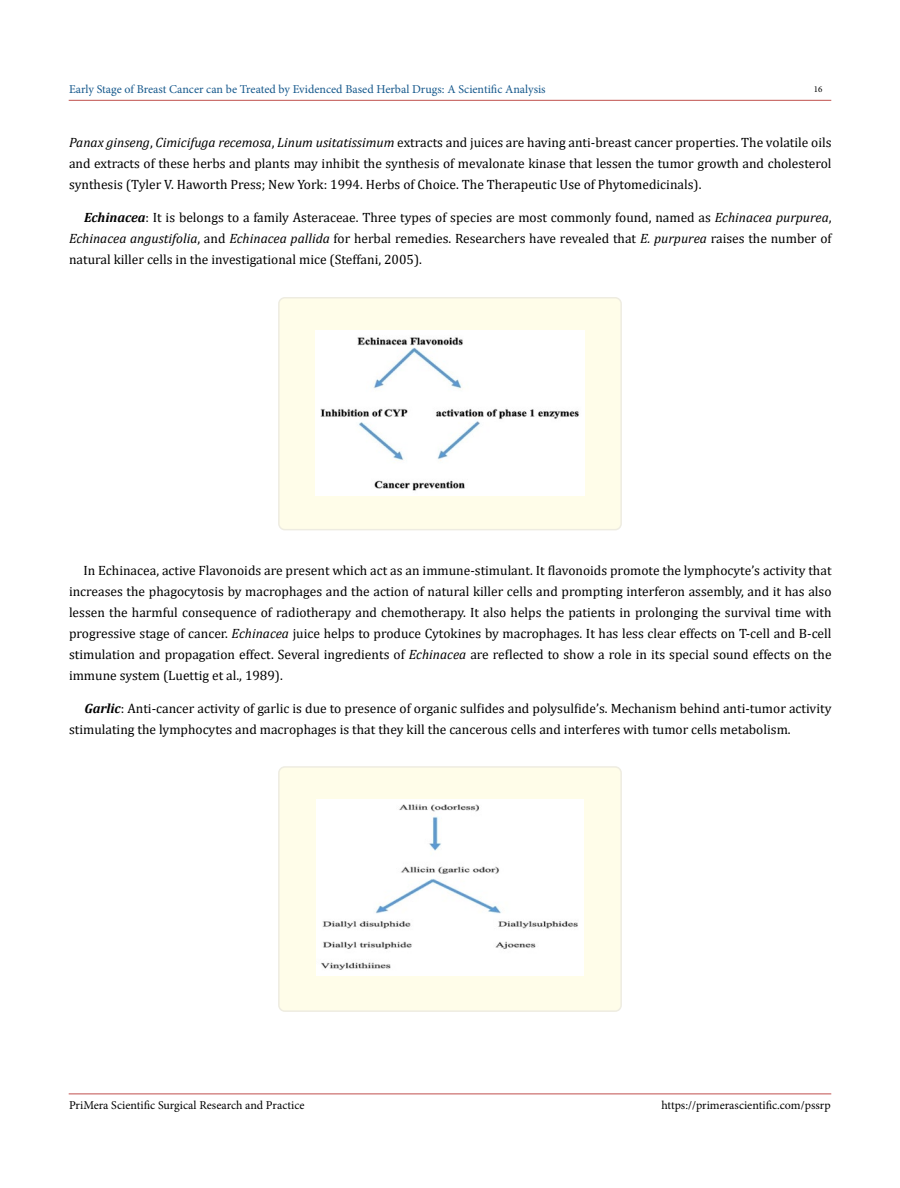
<style>
.page{position:relative;width:900px;height:1188px;background:#fff}
.page>*{position:absolute;margin:0;border:0;box-sizing:border-box;transform-origin:0 0}
.t1{font:13.5px/21px "Cambria";color:#000;text-align:justify}
.t2{font:12px "Minion Pro";color:#15588c}
.t3{font:12px "Minion Pro";color:#000}
.t4{font:9px "Minion Pro";color:#000}
.s1{font-style:italic}
.s2{font-weight:700;font-style:italic}
</style>
<div class="page">
<hr style="left:69px;top:100px;width:762px;height:1px;background:#c0504d">
<hr style="left:69px;top:1094px;width:762px;height:1px;background:#c0504d">
<div style="left:279px;top:298px;width:342px;height:232px;background:#fffde9;border-radius:6px"></div>
<div style="left:278px;top:297px;width:344px;height:233px;border:2px solid #eeece1;border-radius:6px"></div>
<img style="left:316px;top:331px;width:268px;height:165px">
<div style="left:279px;top:767px;width:342px;height:244px;background:#fffde9;border-radius:6px"></div>
<div style="left:278px;top:766px;width:344px;height:246px;border:2px solid #eeece1;border-radius:6px"></div>
<img style="left:317px;top:800px;width:266px;height:176px">
<p class="t2" style="left:69px;top:81px;width:478px">Early Stage of Breast Cancer can be Treated by Evidenced Based Herbal Drugs: A Scientific Analysis</p>
<p class="t4" style="left:814px;top:83px;width:10px">16</p>
<p class="t1" style="left:69px;top:132px;width:764px"><span class="s1">Panax ginseng</span>, <span class="s1">Cimicifuga recemosa</span>, <span class="s1">Linum usitatissimum</span> extracts and juices are having anti-breast cancer properties. The volatile oils and extracts of these herbs and plants may inhibit the synthesis of mevalonate kinase that lessen the tumor growth and cholesterol synthesis (Tyler V. Haworth Press; New York: 1994. Herbs of Choice. The Therapeutic Use of Phytomedicinals).</p>
<p class="t1" style="left:69px;top:207px;width:764px;text-indent:15px"><span class="s2">Echinacea</span>: It is belongs to a family Asteraceae. Three types of species are most commonly found, named as <span class="s1">Echinacea purpurea</span>, <span class="s1">Echinacea angustifolia</span>, and <span class="s1">Echinacea pallida</span> for herbal remedies. Researchers have revealed that <span class="s1">E. purpurea</span> raises the number of natural killer cells in the investigational mice (Steffani, 2005).</p>
<p class="t1" style="left:69px;top:560px;width:764px;text-indent:14px">In Echinacea, active Flavonoids are present which act as an immune-stimulant. It flavonoids promote the lymphocyte’s activity that increases the phagocytosis by macrophages and the action of natural killer cells and prompting interferon assembly, and it has also lessen the harmful consequence of radiotherapy and chemotherapy. It also helps the patients in prolonging the survival time with progressive stage of cancer. <span class="s1">Echinacea</span> juice helps to produce Cytokines by macrophages. It has less clear effects on T-cell and B-cell stimulation and propagation effect. Several ingredients of <span class="s1">Echinacea</span> are reflected to show a role in its special sound effects on the immune system (Luettig et al., 1989).</p>
<p class="t1" style="left:69px;top:698px;width:764px;text-indent:15px"><span class="s2">Garlic</span>: Anti-cancer activity of garlic is due to presence of organic sulfides and polysulfide’s. Mechanism behind anti-tumor activity stimulating the lymphocytes and macrophages is that they kill the cancerous cells and interferes with tumor cells metabolism.</p>
<p class="t3" style="left:69px;top:1097px;width:237px">PriMera Scientific Surgical Research and Practice</p>
<p class="t3" style="left:661px;top:1097px;width:171px">https://primerascientific.com/pssrp</p>
</div>
